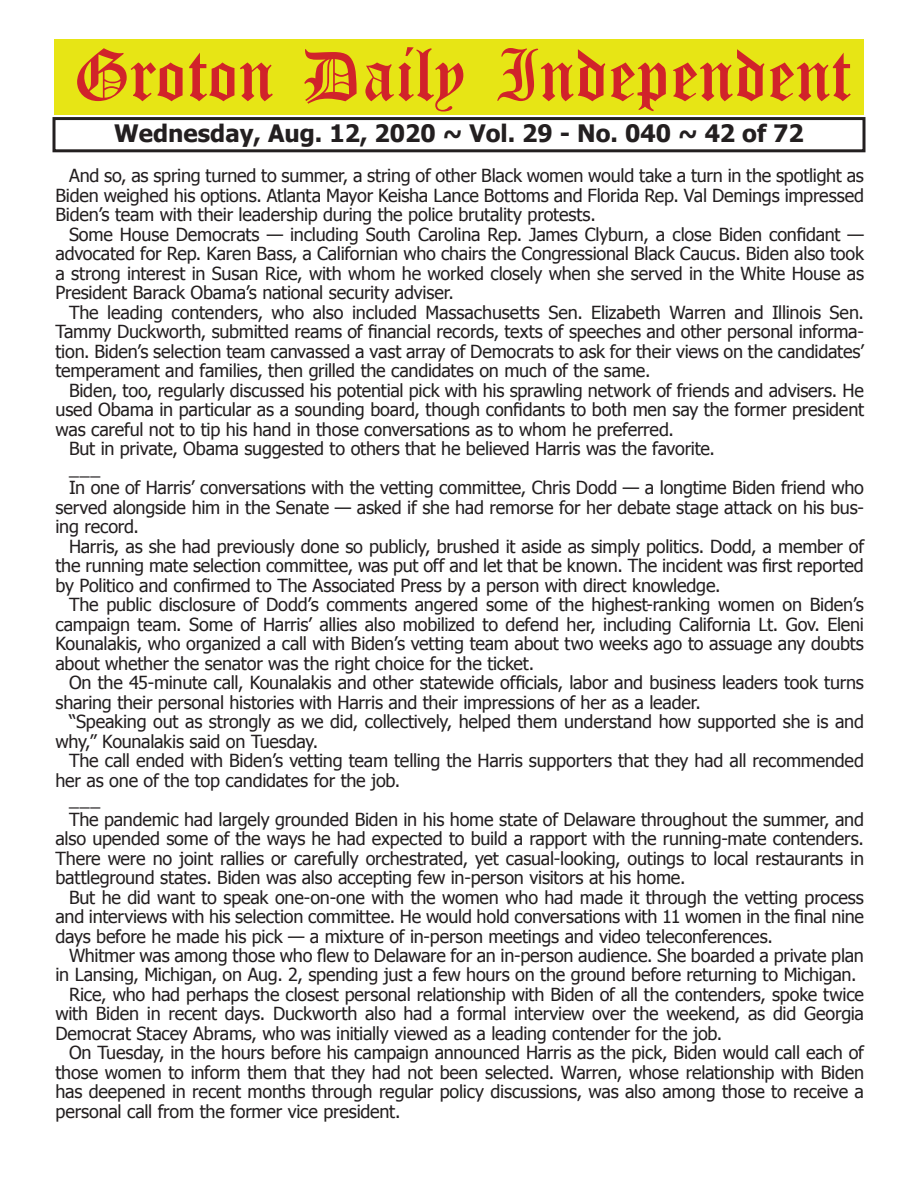
<style>
.page{position:relative;width:918px;height:1188px;background:#fff}
.page>*{position:absolute;margin:0;border:0;box-sizing:border-box;transform-origin:0 0}
.t1{font:54px "Old English Five";color:#d1232a}
.t2{font:700 24px "Tahoma";color:#231f20}
.t3{font:18px/19.5px "Tahoma";letter-spacing:-.01em;color:#231f20;text-align:justify}
</style>
<div class="page">
<div style="left:52px;top:117px;width:814px;height:35px;border:3px solid #231f20"></div>
<div style="left:54px;top:40px;width:810px;height:75px;background:#e7e515"></div>
<h1 class="t1" style="left:73px;top:50px;width:779px">Groton Daily Independent</h1>
<h2 class="t2" style="left:114px;top:116px;width:691px">Wednesday, Aug. 12, 2020 ~ Vol. 29 - No. 040 ~ 42 of 72</h2>
<p class="t3" style="left:56px;top:165px;width:810px;text-indent:14px">And so, as spring turned to summer, a string of other Black women would take a turn in the spotlight as Biden weighed his options. Atlanta Mayor Keisha Lance Bottoms and Florida Rep. Val Demings impressed Biden’s team with their leadership during the police brutality protests.</p>
<p class="t3" style="left:56px;top:224px;width:810px;text-indent:14px">Some House Democrats — including South Carolina Rep. James Clyburn, a close Biden confidant — advocated for Rep. Karen Bass, a Californian who chairs the Congressional Black Caucus. Biden also took a strong interest in Susan Rice, with whom he worked closely when she served in the White House as President Barack Obama’s national security adviser.</p>
<p class="t3" style="left:56px;top:302px;width:810px;text-indent:14px">The leading contenders, who also included Massachusetts Sen. Elizabeth Warren and Illinois Sen.<br>Tammy Duckworth, submitted reams of financial records, texts of speeches and other personal informa&shy;tion. Biden’s selection team canvassed a vast array of Democrats to ask for their views on the candidates’ temperament and families, then grilled the candidates on much of the same.</p>
<p class="t3" style="left:69px;top:380px;width:797px">Biden, too, regularly discussed his potential pick with his sprawling network of friends and advisers. He</p>
<p class="t3" style="left:56px;top:399px;width:810px">used Obama in particular as a sounding board, though confidants to both men say the former president</p>
<p class="t3" style="left:56px;top:419px;width:620px">was careful not to tip his hand in those conversations as to whom he preferred.</p>
<p class="t3" style="left:69px;top:438px;width:648px">But in private, Obama suggested to others that he believed Harris was the favorite.</p>
<p class="t3" style="left:69px;top:458px;width:33px">___</p>
<p class="t3" style="left:69px;top:477px;width:797px">In one of Harris’ conversations with the vetting committee, Chris Dodd — a longtime Biden friend who</p>
<p class="t3" style="left:56px;top:497px;width:810px">served alongside him in the Senate — asked if she had remorse for her debate stage attack on his bus-</p>
<p class="t3" style="left:56px;top:516px;width:85px">ing record.</p>
<p class="t3" style="left:69px;top:536px;width:797px">Harris, as she had previously done so publicly, brushed it aside as simply politics. Dodd, a member of</p>
<p class="t3" style="left:56px;top:555px;width:810px">the running mate selection committee, was put off and let that be known. The incident was first reported</p>
<p class="t3" style="left:56px;top:575px;width:667px">by Politico and confirmed to The Associated Press by a person with direct knowledge.</p>
<p class="t3" style="left:69px;top:594px;width:797px">The public disclosure of Dodd’s comments angered some of the highest-ranking women on Biden’s</p>
<p class="t3" style="left:56px;top:613px;width:810px">campaign team. Some of Harris’ allies also mobilized to defend her, including California Lt. Gov. Eleni</p>
<p class="t3" style="left:56px;top:633px;width:810px">Kounalakis, who organized a call with Biden’s vetting team about two weeks ago to assuage any doubts</p>
<p class="t3" style="left:56px;top:652px;width:480px">about whether the senator was the right choice for the ticket.</p>
<p class="t3" style="left:69px;top:672px;width:796px">On the 45-minute call, Kounalakis and other statewide officials, labor and business leaders took turns</p>
<p class="t3" style="left:56px;top:691px;width:647px">sharing their personal histories with Harris and their impressions of her as a leader.</p>
<p class="t3" style="left:69px;top:711px;width:796px">“Speaking out as strongly as we did, collectively, helped them understand how supported she is and</p>
<p class="t3" style="left:56px;top:730px;width:264px">why,” Kounalakis said on Tuesday.</p>
<p class="t3" style="left:69px;top:750px;width:797px">The call ended with Biden’s vetting team telling the Harris supporters that they had all recommended</p>
<p class="t3" style="left:56px;top:769px;width:346px">her as one of the top candidates for the job.</p>
<p class="t3" style="left:69px;top:789px;width:33px">___</p>
<p class="t3" style="left:69px;top:808px;width:797px">The pandemic had largely grounded Biden in his home state of Delaware throughout the summer, and</p>
<p class="t3" style="left:56px;top:828px;width:810px">also upended some of the ways he had expected to build a rapport with the running-mate contenders.</p>
<p class="t3" style="left:56px;top:847px;width:810px">There were no joint rallies or carefully orchestrated, yet casual-looking, outings to local restaurants in</p>
<p class="t3" style="left:56px;top:867px;width:631px">battleground states. Biden was also accepting few in-person visitors at his home.</p>
<p class="t3" style="left:69px;top:886px;width:796px">But he did want to speak one-on-one with the women who had made it through the vetting process</p>
<p class="t3" style="left:56px;top:906px;width:810px">and interviews with his selection committee. He would hold conversations with 11 women in the final nine</p>
<p class="t3" style="left:56px;top:925px;width:719px">days before he made his pick — a mixture of in-person meetings and video teleconferences.</p>
<p class="t3" style="left:69px;top:945px;width:796px">Whitmer was among those who flew to Delaware for an in-person audience. She boarded a private plan</p>
<p class="t3" style="left:56px;top:964px;width:803px">in Lansing, Michigan, on Aug. 2, spending just a few hours on the ground before returning to Michigan.</p>
<p class="t3" style="left:69px;top:984px;width:796px">Rice, who had perhaps the closest personal relationship with Biden of all the contenders, spoke twice</p>
<p class="t3" style="left:56px;top:1003px;width:810px">with Biden in recent days. Duckworth also had a formal interview over the weekend, as did Georgia</p>
<p class="t3" style="left:56px;top:1023px;width:668px">Democrat Stacey Abrams, who was initially viewed as a leading contender for the job.</p>
<p class="t3" style="left:69px;top:1042px;width:797px">On Tuesday, in the hours before his campaign announced Harris as the pick, Biden would call each of</p>
<p class="t3" style="left:56px;top:1062px;width:810px">those women to inform them that they had not been selected. Warren, whose relationship with Biden</p>
<p class="t3" style="left:56px;top:1081px;width:810px">has deepened in recent months through regular policy discussions, was also among those to receive a</p>
<p class="t3" style="left:56px;top:1101px;width:347px">personal call from the former vice president.</p>
</div>
